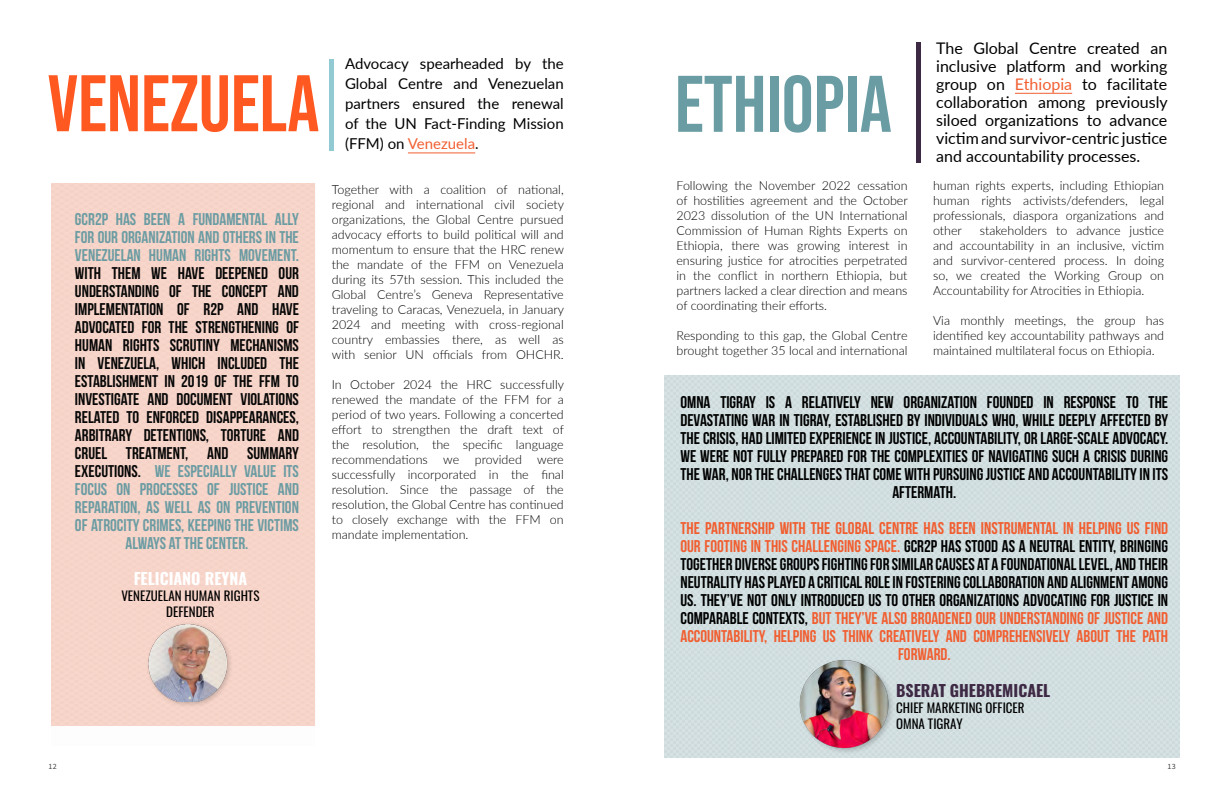
<style>
.page{position:relative;width:1224px;height:792px;background:#fff}
.page>*{position:absolute;margin:0;border:0;box-sizing:border-box;transform-origin:0 0}
.t1{font:700 80px "Bebas Neue Pro";color:#ff5821}
.t2{font:700 80px "Bebas Neue Pro";color:#699ca3}
.t3{font:17px/18px "Bebas Neue";color:#000;text-align:center}
.t4{font:17px/18px "Bebas Neue";color:#699ca3;text-align:justify}
.t5{font:16px/18px "Lato";color:#000;text-align:justify}
.t6{font:700 16px "Oswald";color:#3e2945}
.t7{font:700 16px "Oswald";color:#fff}
.t8{font:15px/20px "Lato";color:#000;text-align:justify}
.t9{font:13px/15.6px "Oswald";color:#000}
.t10{font:300 12.5px/15px "Lato";color:#000;text-align:justify}
.t11{font:8px "Source Sans Pro";color:#424342}
.s1{color:#699ca3}
.s2{color:#f15e30}
</style>
<div class="page">
<hr style="left:408px;top:153px;width:67px;height:1px;background:#f15e30">
<hr style="left:330px;top:59px;width:4px;height:91px;background:#92cad3">
<div style="left:664px;top:375px;width:516px;height:382px;background:#d2dfe0"></div>
<hr style="left:1015px;top:93px;width:57px;height:1px;background:#f15e30">
<hr style="left:917px;top:42px;width:4px;height:121px;background:#3e2945">
<div style="left:797px;top:657px;width:98px;height:98px;background:#000;opacity:.23"></div>
<img style="left:800px;top:658px;width:95px;height:91px">
<div style="left:52px;top:184px;width:263px;height:542px;background:#f7d4c9"></div>
<h1 class="t1" style="left:48px;top:58px;width:273px">VENEZUELA</h1>
<h2 class="t4" style="left:75px;top:210px;width:225px">GCR2P HAS BEEN A FUNDAMENTAL ALLY FOR OUR ORGANIZATION AND OTHERS IN THE VENEZUELAN HUMAN RIGHTS MOVEMENT.</h2>
<p class="t3" style="left:75px;top:264px;width:225px">WITH THEM WE HAVE DEEPENED OUR UNDERSTANDING OF THE CONCEPT AND IMPLEMENTATION OF R2P AND HAVE ADVOCATED FOR THE STRENGTHENING OF HUMAN RIGHTS SCRUTINY MECHANISMS IN VENEZUELA, WHICH INCLUDED THE ESTABLISHMENT IN 2019 OF THE FFM TO INVESTIGATE AND DOCUMENT VIOLATIONS RELATED TO ENFORCED DISAPPEARANCES, ARBITRARY DETENTIONS, TORTURE AND CRUEL TREATMENT, AND SUMMARY EXECUTIONS. <span class="s1">WE ESPECIALLY VALUE ITS FOCUS ON PROCESSES OF JUSTICE AND REPARATION, AS WELL AS ON PREVENTION OF ATROCITY CRIMES, KEEPING THE VICTIMS ALWAYS AT THE CENTER.</span></p>
<p class="t7" style="left:134px;top:570px;width:115px">FELICIANO REYNA</p>
<p class="t9" style="left:121px;top:587px;width:140px;text-align:center">VENEZUELAN HUMAN RIGHTS<br>DEFENDER</p>
<p class="t8" style="left:345px;top:53px;width:220px">Advocacy spearheaded by the Global Centre and Venezuelan partners ensured the renewal of the UN Fact-Finding Mission (FFM) on <span class="s2">Venezuela</span>.</p>
<p class="t10" style="left:332px;top:181px;width:234px">Together with a coalition of national, regional and international civil society organizations, the Global Centre pursued advocacy efforts to build political will and momentum to ensure that the HRC renew the mandate of the FFM on Venezuela during its 57th session. This included the Global Centre’s Geneva Representative traveling to Caracas, Venezuela, in January 2024 and meeting with cross-regional country embassies there, as well as with senior UN officials from OHCHR.</p>
<p class="t10" style="left:332px;top:376px;width:234px">In October 2024 the HRC successfully renewed the mandate of the FFM for a period of two years. Following a concerted effort to strengthen the draft text of the resolution, the specific language recommendations we provided were successfully incorporated in the final resolution. Since the passage of the resolution, the Global Centre has continued to closely exchange with the FFM on mandate implementation.</p>
<h1 class="t2" style="left:675px;top:58px;width:218px">ETHIOPIA</h1>
<p class="t5" style="left:936px;top:38px;width:233px">The Global Centre created an inclusive platform and working group on <span class="s2">Ethiopia</span> to facilitate collaboration among previously siloed organizations to advance victim and survivor-centric justice and accountability processes.</p>
<p class="t10" style="left:676px;top:178px;width:233px">Following the November 2022 cessation of hostilities agreement and the October 2023 dissolution of the UN International Commission of Human Rights Experts on Ethiopia, there was growing interest in ensuring justice for atrocities perpetrated in the conflict in northern Ethiopia, but partners lacked a clear direction and means of coordinating their efforts.</p>
<p class="t10" style="left:676px;top:328px;width:233px">Responding to this gap, the Global Centre brought together 35 local and international</p>
<p class="t10" style="left:933px;top:178px;width:233px">human rights experts, including Ethiopian human rights activists/defenders, legal professionals, diaspora organizations and other</p>
<p class="t10" style="left:933px;top:223px;width:233px;text-indent:47px">stakeholders to advance justice and accountability in an inclusive, victim and survivor-centered process. In doing so, we created the Working Group on Accountability for Atrocities in Ethiopia.</p>
<p class="t10" style="left:933px;top:313px;width:233px">Via monthly meetings, the group has identified key accountability pathways and maintained multilateral focus on Ethiopia.</p>
<p class="t3" style="left:680px;top:393px;width:489px">OMNA TIGRAY IS A RELATIVELY NEW ORGANIZATION FOUNDED IN RESPONSE TO THE DEVASTATING WAR IN TIGRAY, ESTABLISHED BY INDIVIDUALS WHO, WHILE DEEPLY AFFECTED BY THE CRISIS, HAD LIMITED EXPERIENCE IN JUSTICE, ACCOUNTABILITY, OR LARGE-SCALE ADVOCACY.<br>WE WERE NOT FULLY PREPARED FOR THE COMPLEXITIES OF NAVIGATING SUCH A CRISIS DURING THE WAR, NOR THE CHALLENGES THAT COME WITH PURSUING JUSTICE AND ACCOUNTABILITY IN ITS AFTERMATH.</p>
<p class="t3" style="left:680px;top:519px;width:489px"><span class="s2">THE PARTNERSHIP WITH THE GLOBAL CENTRE HAS BEEN INSTRUMENTAL IN HELPING US FIND OUR FOOTING IN THIS CHALLENGING SPACE.</span> GCR2P HAS STOOD AS A NEUTRAL ENTITY, BRINGING TOGETHER DIVERSE GROUPS FIGHTING FOR SIMILAR CAUSES AT A FOUNDATIONAL LEVEL, AND THEIR NEUTRALITY HAS PLAYED A CRITICAL ROLE IN FOSTERING COLLABORATION AND ALIGNMENT AMONG US. THEY’VE NOT ONLY INTRODUCED US TO OTHER ORGANIZATIONS ADVOCATING FOR JUSTICE IN COMPARABLE CONTEXTS, <span class="s2">BUT THEY’VE ALSO BROADENED OUR UNDERSTANDING OF JUSTICE AND ACCOUNTABILITY, HELPING US THINK CREATIVELY AND COMPREHENSIVELY ABOUT THE PATH FORWARD.</span></p>
<p class="t6" style="left:896px;top:683px;width:156px">BSERAT GHEBREMICAEL</p>
<p class="t9" style="left:896px;top:699px;width:130px">CHIEF MARKETING OFFICER<br>OMNA TIGRAY</p>
<p class="t11" style="left:49px;top:761px;width:10px">12</p>
<p class="t11" style="left:1168px;top:761px;width:10px">13</p>
</div>
